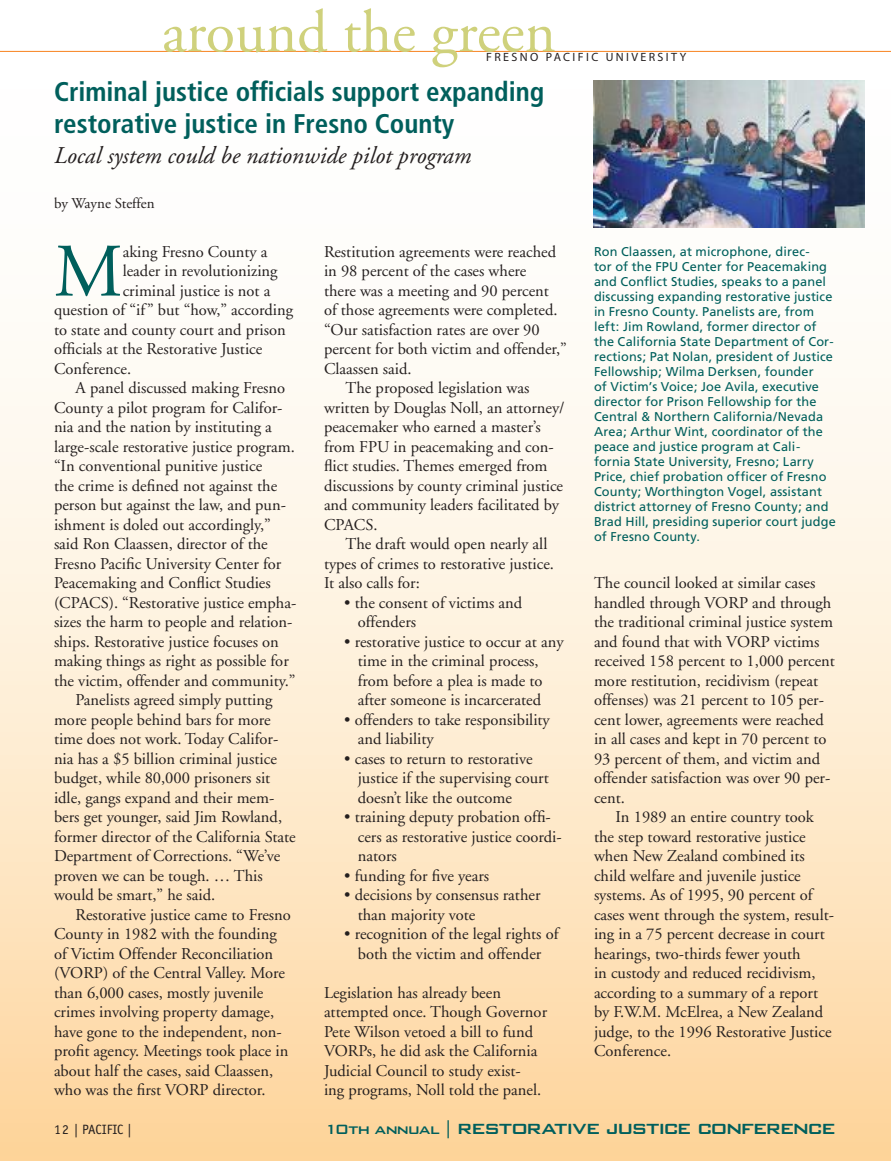
<style>
.page{position:relative;width:891px;height:1161px;background:#fff}
.page>*{position:absolute;margin:0;border:0;box-sizing:border-box;transform-origin:0 0}
.t1{font:75.3px "Adobe Garamond";color:#005f5c}
.t2{font:60px "Adobe Garamond";color:#cfd17c}
.t3{font:700 condensed 27px/31.5px "Frutiger";color:#005f5c}
.t4{font:italic 24px "Adobe Garamond";color:#241f1f}
.t5{font:500 24px "Bank Gothic BT";letter-spacing:-.07em;color:#005f5c}
.t6{font:16.5px/19.5px "Adobe Garamond";color:#241f1f}
.t7{font:15px "Adobe Garamond";color:#241f1f}
.t8{font:13.5px "Officina Sans";color:#241f1f}
.t9{font:12.75px/15px "Frutiger";letter-spacing:.01em;color:#005f5c}
.t10{font:12px "Myriad MM 400 600";letter-spacing:.2em;color:#241f1f}
.s1{font-size:18px}
</style>
<div class="page">
<div style="left:0;top:0;width:891px;height:1161px;background:linear-gradient(to bottom,#feffff,#fedaa7)"></div>
<img style="left:594px;top:81px;width:270px;height:147px">
<hr style="left:0;top:51px;width:891px;height:1px;background:#f8821e">
<h2 class="t2" style="left:162px;top:0;width:395px">around the green</h2>
<p class="t10" style="left:486px;top:51px;width:202px">FRESNO PACIFIC UNIVERSITY</p>
<h3 class="t3" style="left:54px;top:76px;width:492px">Criminal justice officials support expanding restorative justice in Fresno County</h3>
<h3 class="t4" style="left:54px;top:142px;width:419px">Local system could be nationwide pilot program</h3>
<p class="t7" style="left:54px;top:195px;width:102px">by Wayne Steffen</p>
<h1 class="t1" style="left:54px;top:231px;width:70px">M</h1>
<p class="t6" style="left:123px;top:242px;width:146px">aking Fresno County a</p>
<p class="t6" style="left:123px;top:261px;width:156px">leader in revolutionizing</p>
<p class="t6" style="left:123px;top:281px;width:149px">criminal justice is not a</p>
<p class="t6" style="left:54px;top:300px;width:241px">question of “if” but “how,” according</p>
<p class="t6" style="left:54px;top:320px;width:233px">to state and county court and prison</p>
<p class="t6" style="left:54px;top:339px;width:210px">officials at the Restorative Justice</p>
<p class="t6" style="left:54px;top:359px;width:79px">Conference.</p>
<p class="t6" style="left:76px;top:378px;width:211px">A panel discussed making Fresno</p>
<p class="t6" style="left:54px;top:398px;width:230px">County a pilot program for Califor-</p>
<p class="t6" style="left:54px;top:417px;width:219px">nia and the nation by instituting a</p>
<p class="t6" style="left:54px;top:437px;width:243px">large-scale restorative justice program.</p>
<p class="t6" style="left:54px;top:456px;width:210px">“In conventional punitive justice</p>
<p class="t6" style="left:54px;top:476px;width:225px">the crime is defined not against the</p>
<p class="t6" style="left:54px;top:495px;width:233px">person but against the law, and pun-</p>
<p class="t6" style="left:54px;top:515px;width:218px">ishment is doled out accordingly,”</p>
<p class="t6" style="left:54px;top:534px;width:215px">said Ron Claassen, director of the</p>
<p class="t6" style="left:54px;top:554px;width:229px">Fresno Pacific University Center for</p>
<p class="t6" style="left:54px;top:573px;width:218px">Peacemaking and Conflict Studies</p>
<p class="t6" style="left:54px;top:593px;width:244px">(CPACS). “Restorative justice empha-</p>
<p class="t6" style="left:54px;top:612px;width:240px">sizes the harm to people and relation-</p>
<p class="t6" style="left:54px;top:632px;width:226px">ships. Restorative justice focuses on</p>
<p class="t6" style="left:54px;top:651px;width:236px">making things as right as possible for</p>
<p class="t6" style="left:54px;top:671px;width:243px">the victim, offender and community.”</p>
<p class="t6" style="left:76px;top:690px;width:198px">Panelists agreed simply putting</p>
<p class="t6" style="left:54px;top:710px;width:218px">more people behind bars for more</p>
<p class="t6" style="left:54px;top:729px;width:226px">time does not work. Today Califor-</p>
<p class="t6" style="left:54px;top:749px;width:224px">nia has a $5 billion criminal justice</p>
<p class="t6" style="left:54px;top:768px;width:218px">budget, while 80,000 prisoners sit</p>
<p class="t6" style="left:54px;top:788px;width:222px">idle, gangs expand and their mem-</p>
<p class="t6" style="left:54px;top:807px;width:230px">bers get younger, said Jim Rowland,</p>
<p class="t6" style="left:54px;top:827px;width:243px">former director of the California State</p>
<p class="t6" style="left:54px;top:846px;width:228px">Department of Corrections. “We’ve</p>
<p class="t6" style="left:54px;top:866px;width:210px">proven we can be tough. … This</p>
<p class="t6" style="left:54px;top:885px;width:163px">would be smart,” he said.</p>
<p class="t6" style="left:76px;top:905px;width:217px">Restorative justice came to Fresno</p>
<p class="t6" style="left:54px;top:924px;width:224px">County in 1982 with the founding</p>
<p class="t6" style="left:54px;top:944px;width:221px">of Victim Offender Reconciliation</p>
<p class="t6" style="left:54px;top:963px;width:233px">(VORP) of the Central Valley. More</p>
<p class="t6" style="left:54px;top:983px;width:211px">than 6,000 cases, mostly juvenile</p>
<p class="t6" style="left:54px;top:1002px;width:222px">crimes involving property damage,</p>
<p class="t6" style="left:54px;top:1022px;width:229px">have gone to the independent, non-</p>
<p class="t6" style="left:54px;top:1041px;width:236px">profit agency. Meetings took place in</p>
<p class="t6" style="left:54px;top:1061px;width:221px">about half the cases, said Claassen,</p>
<p class="t6" style="left:54px;top:1080px;width:213px">who was the first VORP director.</p>
<p class="t6" style="left:324px;top:242px;width:234px">Restitution agreements were reached</p>
<p class="t6" style="left:324px;top:261px;width:204px">in 98 percent of the cases where</p>
<p class="t6" style="left:324px;top:281px;width:226px">there was a meeting and 90 percent</p>
<p class="t6" style="left:324px;top:300px;width:235px">of those agreements were completed.</p>
<p class="t6" style="left:324px;top:320px;width:217px">“Our satisfaction rates are over 90</p>
<p class="t6" style="left:324px;top:339px;width:244px">percent for both victim and offender,”</p>
<p class="t6" style="left:324px;top:359px;width:89px">Claassen said.</p>
<p class="t6" style="left:346px;top:378px;width:185px">The proposed legislation was</p>
<p class="t6" style="left:324px;top:398px;width:242px">written by Douglas Noll, an attorney/</p>
<p class="t6" style="left:324px;top:417px;width:218px">peacemaker who earned a master’s</p>
<p class="t6" style="left:324px;top:437px;width:231px">from FPU in peacemaking and con-</p>
<p class="t6" style="left:324px;top:456px;width:225px">flict studies. Themes emerged from</p>
<p class="t6" style="left:324px;top:476px;width:241px">discussions by county criminal justice</p>
<p class="t6" style="left:324px;top:495px;width:237px">and community leaders facilitated by</p>
<p class="t6" style="left:324px;top:515px;width:55px">CPACS.</p>
<p class="t6" style="left:346px;top:534px;width:203px">The draft would open nearly all</p>
<p class="t6" style="left:324px;top:554px;width:231px">types of crimes to restorative justice.</p>
<p class="t6" style="left:324px;top:573px;width:97px">It also calls for:</p>
<p class="t6" style="left:358px;top:593px;width:166px;text-indent:-14px">• the consent of victims and offenders</p>
<p class="t6" style="left:358px;top:632px;width:207px;text-indent:-14px">• restorative justice to occur at any time in the criminal process, from before a plea is made to after someone is incarcerated</p>
<p class="t6" style="left:358px;top:710px;width:194px;text-indent:-14px">• offenders to take responsibility and liability</p>
<p class="t6" style="left:358px;top:749px;width:193px;text-indent:-14px">• cases to return to restorative justice if the supervising court doesn’t like the outcome</p>
<p class="t6" style="left:358px;top:807px;width:205px;text-indent:-14px">• training deputy probation offi&shy;cers as restorative justice coordi&shy;nators</p>
<p class="t6" style="left:344px;top:866px;width:147px">• funding for five years</p>
<p class="t6" style="left:358px;top:885px;width:184px;text-indent:-14px">• decisions by consensus rather than majority vote</p>
<p class="t6" style="left:344px;top:924px;width:216px;text-align:center">• recognition of the legal rights of both the victim and offender</p>
<p class="t6" style="left:324px;top:983px;width:225px">Legislation has already been attempted once. Though Governor<br>Pete Wilson vetoed a bill to fund<br>VORPs, he did ask the California<br>Judicial Council to study exist-<br>ing programs, Noll told the panel.</p>
<p class="t9" style="left:594px;top:244px;width:243px">Ron Claassen, at microphone, direc-<br>tor of the FPU Center for Peacemaking and Conflict Studies, speaks to a panel discussing expanding restorative justice in Fresno County. Panelists are, from left: Jim Rowland, former director of the California State Department of Cor&shy;rections; Pat Nolan, president of Justice Fellowship; Wilma Derksen, founder<br>of Victim’s Voice; Joe Avila, executive director for Prison Fellowship for the Central &amp; Northern California/Nevada Area; Arthur Wint, coordinator of the peace and justice program at Cali&shy;fornia State University, Fresno; Larry Price, chief probation officer of Fresno County; Worthington Vogel, assistant district attorney of Fresno County; and Brad Hill, presiding superior court judge of Fresno County.</p>
<p class="t6" style="left:594px;top:573px;width:243px">The council looked at similar cases handled through VORP and through the traditional criminal justice system and found that with VORP victims received 158 percent to 1,000 percent more restitution, recidivism (repeat offenses) was 21 percent to 105 per&shy;cent lower, agreements were reached in all cases and kept in 70 percent to 93 percent of them, and victim and offender satisfaction was over 90 per&shy;cent.</p>
<p class="t6" style="left:594px;top:807px;width:242px;text-indent:22px">In 1989 an entire country took the step toward restorative justice when New Zealand combined its child welfare and juvenile justice systems. As of 1995, 90 percent of cases went through the system, result&shy;ing in a 75 percent decrease in court hearings, two-thirds fewer youth<br>in custody and reduced recidivism, according to a summary of a report by F.W.M. McElrea, a New Zealand judge, to the 1996 Restorative Justice<br>Conference.</p>
<p class="t8" style="left:54px;top:1122px;width:79px">12 | PACIFIC |</p>
<h3 class="t5" style="left:324px;top:1115px;width:513px"><span class="s1">10th annual |</span> restorative justice conference</h3>
</div>
